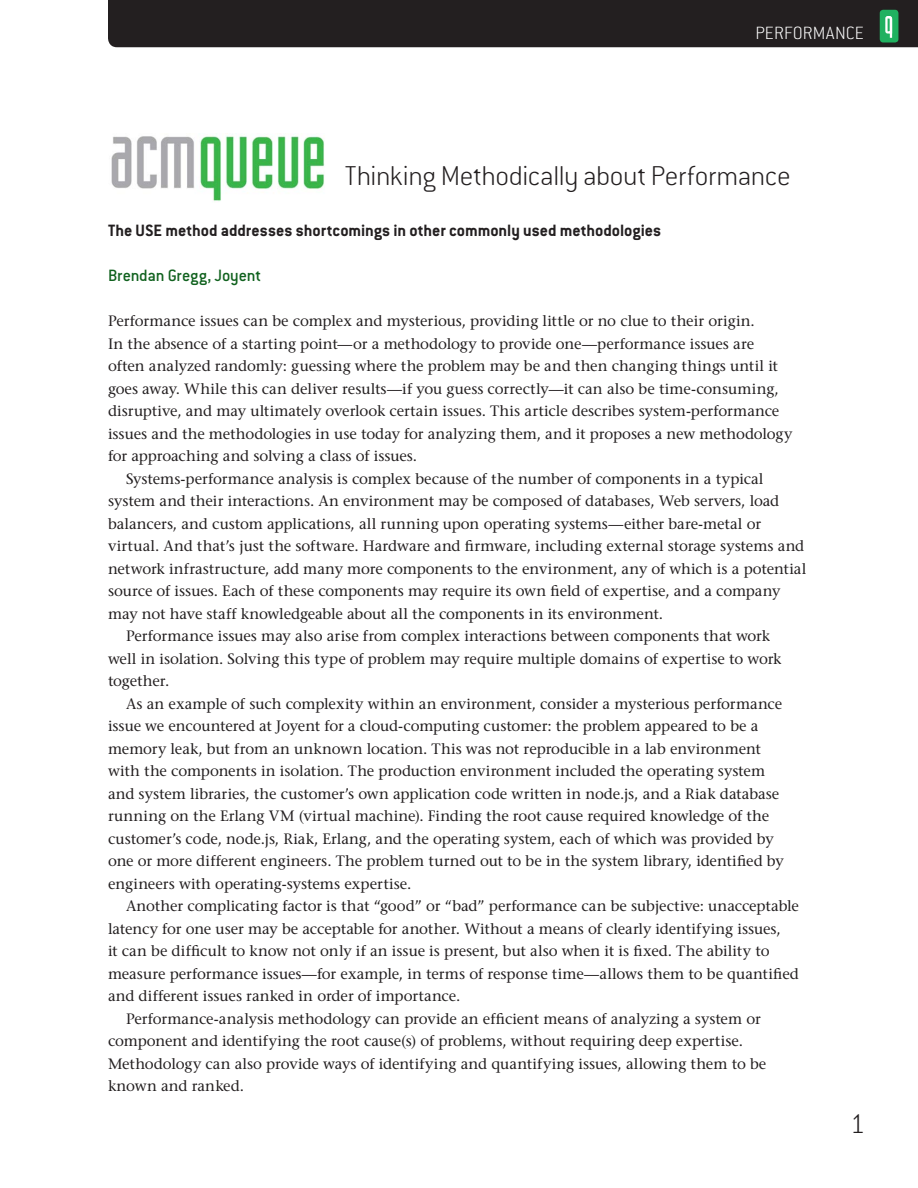
<style>
.page{position:relative;width:918px;height:1188px;background:#fff}
.page>*{position:absolute;margin:0;border:0;box-sizing:border-box;transform-origin:0 0}
.Q_headline{font:200 30px "Conduit ITC Std";letter-spacing:-.01em;color:#231f20}
.t1{font:200 19.5px "Conduit ITC Std";letter-spacing:.01em;color:#fff}
.Q_deck{font:700 18px "Conduit ITC Std";letter-spacing:-.005em;color:#231f20}
.Q_byline{font:500 18px "Conduit ITC Std";letter-spacing:-.01em;color:#11621f}
.Q_body_copy{font:15px/22.5px "Stone Serif";letter-spacing:-.005em;color:#231f20}
.Q_body_copy_no_inden{font:15px/22.5px "Stone Serif";letter-spacing:-.005em;color:#231f20}
</style>
<div class="page">
<div style="left:108px;top:0;width:810px;height:47px;background:#231f20"></div>
<img style="left:111px;top:133px;width:214px;height:68px">
<h2 class="t1" style="left:755px;top:22px;width:110px">PERFORMANCE</h2>
<p class="Q_headline" style="left:345px;top:158px;width:447px">Thinking Methodically about Performance</p>
<p class="Q_deck" style="left:108px;top:220px;width:555px">The USE method addresses shortcomings in other commonly used methodologies</p>
<p class="Q_byline" style="left:108px;top:265px;width:155px">Brendan Gregg, Joyent</p>
<p class="Q_body_copy_no_inden" style="left:108px;top:310px;width:686px">Performance issues can be complex and mysterious, providing little or no clue to their origin.<br>In the absence of a starting point—or a methodology to provide one—performance issues are often analyzed randomly: guessing where the problem may be and then changing things until it goes away. While this can deliver results—if you guess correctly—it can also be time-consuming, disruptive, and may ultimately overlook certain issues. This article describes system-performance issues and the methodologies in use today for analyzing them, and it proposes a new methodology for approaching and solving a class of issues.</p>
<p class="Q_body_copy" style="left:108px;top:467px;width:700px;text-indent:18px">Systems-performance analysis is complex because of the number of components in a typical system and their interactions. An environment may be composed of databases, Web servers, load balancers, and custom applications, all running upon operating systems—either bare-metal or virtual. And that’s just the software. Hardware and firmware, including external storage systems and network infrastructure, add many more components to the environment, any of which is a potential source of issues. Each of these components may require its own field of expertise, and a company may not have staff knowledgeable about all the components in its environment.</p>
<p class="Q_body_copy" style="left:108px;top:625px;width:675px;text-indent:18px">Performance issues may also arise from complex interactions between components that work well in isolation. Solving this type of problem may require multiple domains of expertise to work together.</p>
<p class="Q_body_copy" style="left:108px;top:692px;width:677px;text-indent:18px">As an example of such complexity within an environment, consider a mysterious performance issue we encountered at Joyent for a cloud-computing customer: the problem appeared to be a memory leak, but from an unknown location. This was not reproducible in a lab environment with the components in isolation. The production environment included the operating system and system libraries, the customer’s own application code written in node.js, and a Riak database running on the Erlang VM (virtual machine). Finding the root cause required knowledge of the customer’s code, node.js, Riak, Erlang, and the operating system, each of which was provided by one or more different engineers. The problem turned out to be in the system library, identified by engineers with operating-systems expertise.</p>
<p class="Q_body_copy" style="left:108px;top:895px;width:693px;text-indent:18px">Another complicating factor is that “good” or “bad” performance can be subjective: unacceptable latency for one user may be acceptable for another. Without a means of clearly identifying issues,<br>it can be difficult to know not only if an issue is present, but also when it is fixed. The ability to measure performance issues—for example, in terms of response time—allows them to be quantified and different issues ranked in order of importance.</p>
<p class="Q_body_copy" style="left:108px;top:1007px;width:660px;text-indent:18px">Performance-analysis methodology can provide an efficient means of analyzing a system or component and identifying the root cause(s) of problems, without requiring deep expertise.<br>Methodology can also provide ways of identifying and quantifying issues, allowing them to be known and ranked.</p>
<p class="Q_headline" style="left:850px;top:1106px;width:17px">1</p>
</div>
